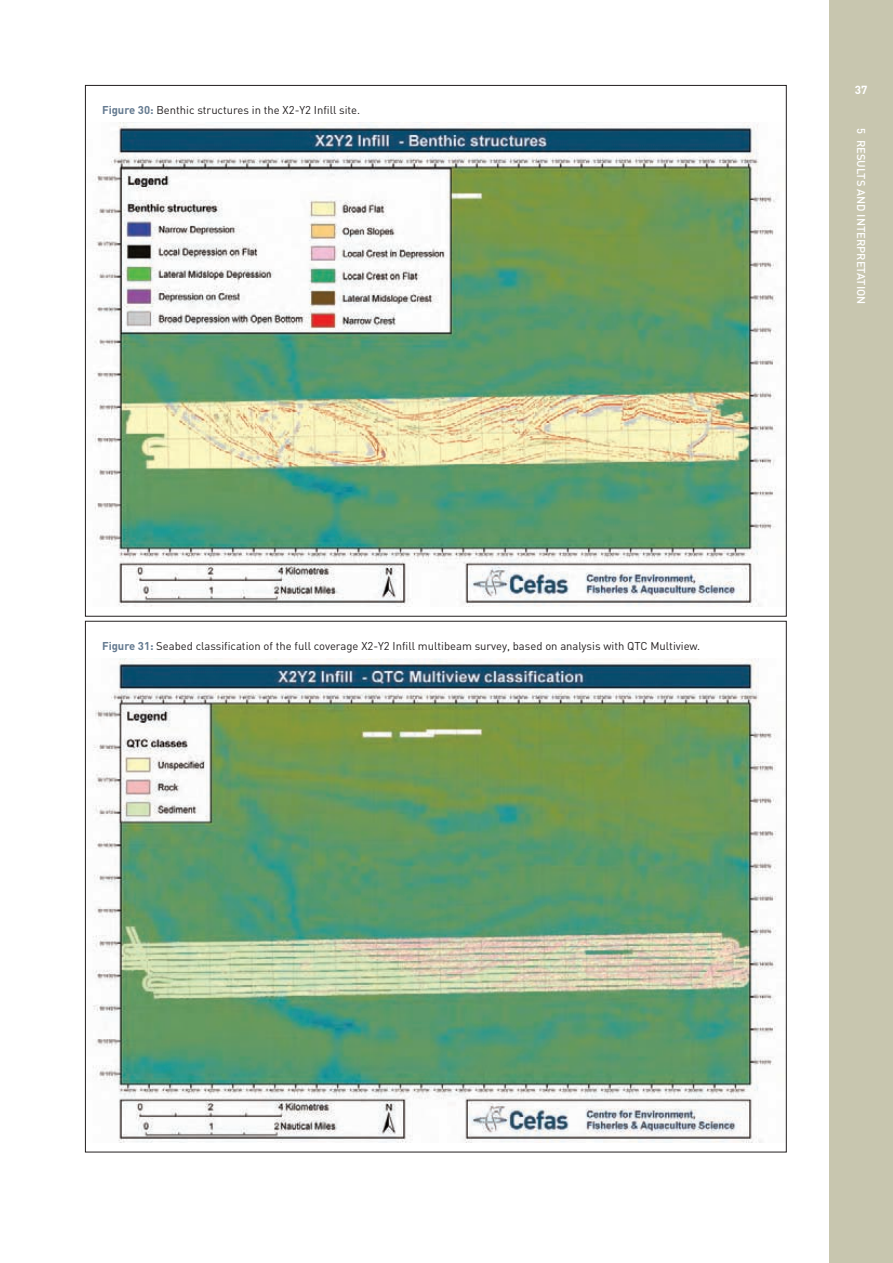
<style>
.page{position:relative;width:893px;height:1263px;background:#fff}
.page>*{position:absolute;margin:0;border:0;box-sizing:border-box;transform-origin:0 0}
.t1{font:700 11.7px "DIN";color:#fff}
.t2{font:11.25px "DIN";color:#231f20}
.t3{font:500 11.25px "DIN";color:#fff}
.s1{font-weight:700;color:#647a90}
</style>
<div class="page">
<div style="left:829px;top:0;width:64px;height:1263px;background:#c8c6af"></div>
<img style="left:93px;top:122px;width:683px;height:484px">
<img style="left:93px;top:658px;width:683px;height:484px">
<p class="t2" style="left:102px;top:103px;width:260px"><span class="s1">Figure 30:</span> Benthic structures in the X2-Y2 Infill site.</p>
<p class="t2" style="left:102px;top:639px;width:600px"><span class="s1">Figure 31:</span> Seabed classification of the full coverage X2-Y2 Infill multibeam survey, based on analysis with QTC Multiview.</p>
<p class="t1" style="left:855px;top:83px;width:14px">37</p>
<p class="t3" style="left:868px;top:128px;width:178px;rotate:90deg">5 RESULTS AND INTERPRETATION</p>
</div>
